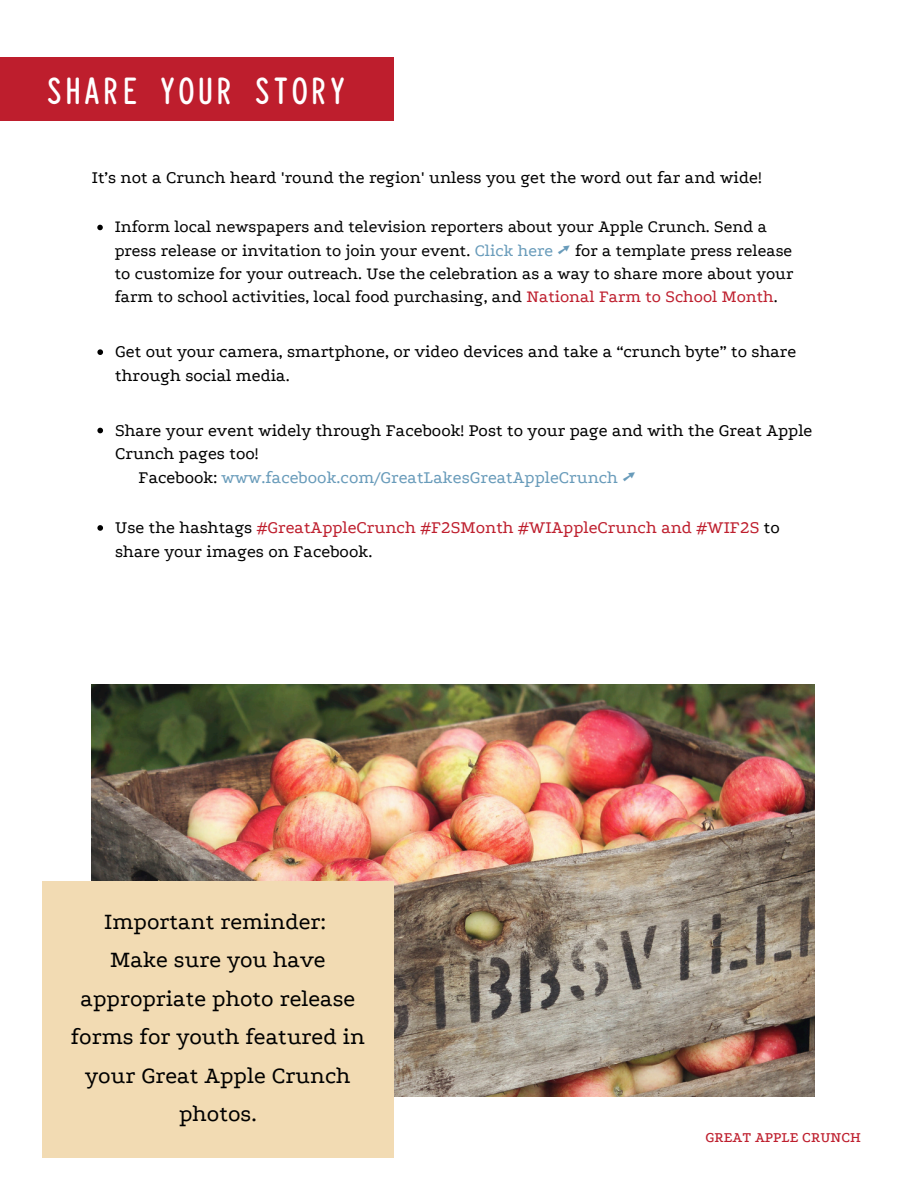
<style>
.page{position:relative;width:918px;height:1188px;background:#fff}
.page>*{position:absolute;margin:0;border:0;box-sizing:border-box;transform-origin:0 0}
.t1{font:700 42px "Typewriter Condensed";color:#fff}
.t2{font:24px/38.5px "Podkova";color:#000;text-align:center}
.t3{font:18px/23.7px "Podkova";color:#000}
.t4{font:18px/23.7px "Podkova";color:#be1e2d}
.t5{font:18px "Podkova";color:#689bba}
.t6{font:17.7px/23.1px "Podkova";color:#000}
.t7{font:500 15px "Podkova";color:#be1e2d}
.s1{color:#689bba}
.s2{font-family:"Free Serif";color:#689bba}
.s3{color:#be1e2d}
.s4{color:#000}
.s5{font-family:"Free Serif"}
</style>
<div class="page">
<div style="left:0;top:57px;width:394px;height:64px;background:#be1e2d"></div>
<svg style="left:97px;top:225px;width:6px;height:5px"></svg>
<svg style="left:97px;top:349px;width:6px;height:6px"></svg>
<svg style="left:97px;top:428px;width:6px;height:5px"></svg>
<svg style="left:97px;top:525px;width:6px;height:6px"></svg>
<img style="left:92px;top:685px;width:722px;height:411px">
<div style="left:42px;top:882px;width:352px;height:276px;background:#f2dbb3"></div>
<h1 class="t1" style="left:45px;top:61px;width:304px">SHARE YOUR STORY</h1>
<p class="t3" style="left:92px;top:166px;width:671px">It’s not a Crunch heard 'round the region' unless you get the word out far and wide!</p>
<p class="t6" style="left:115px;top:215px;width:680px">Inform local newspapers and television reporters about your Apple Crunch. Send a press release or invitation to join your event. <span class="s1">Click here</span> <span class="s2">➚</span> for a template press release to customize for your outreach. Use the celebration as a way to share more about your farm to school activities, local food purchasing, and <span class="s3">National Farm to School Month</span>.</p>
<p class="t3" style="left:115px;top:340px;width:683px">Get out your camera, smartphone, or video devices and take a “crunch byte” to share through social media.</p>
<p class="t3" style="left:115px;top:418px;width:699px">Share your event widely through Facebook! Post to your page and with the Great Apple<br>Crunch pages too!</p>
<p class="t5" style="left:139px;top:467px;width:499px"><span class="s4">Facebook:</span> www.facebook.com/GreatLakesGreatAppleCrunch <span class="s5">➚</span></p>
<p class="t4" style="left:115px;top:516px;width:666px"><span class="s4">Use the hashtags</span> #GreatAppleCrunch #F2SMonth #WIAppleCrunch and #WIF2S <span class="s4">to share your images on Facebook.</span></p>
<h2 class="t2" style="left:71px;top:902px;width:296px">Important reminder:<br>Make sure you have appropriate photo release forms for youth featured in your Great Apple Crunch photos.</h2>
<p class="t7" style="left:705px;top:1129px;width:157px">GREAT APPLE CRUNCH</p>
</div>
